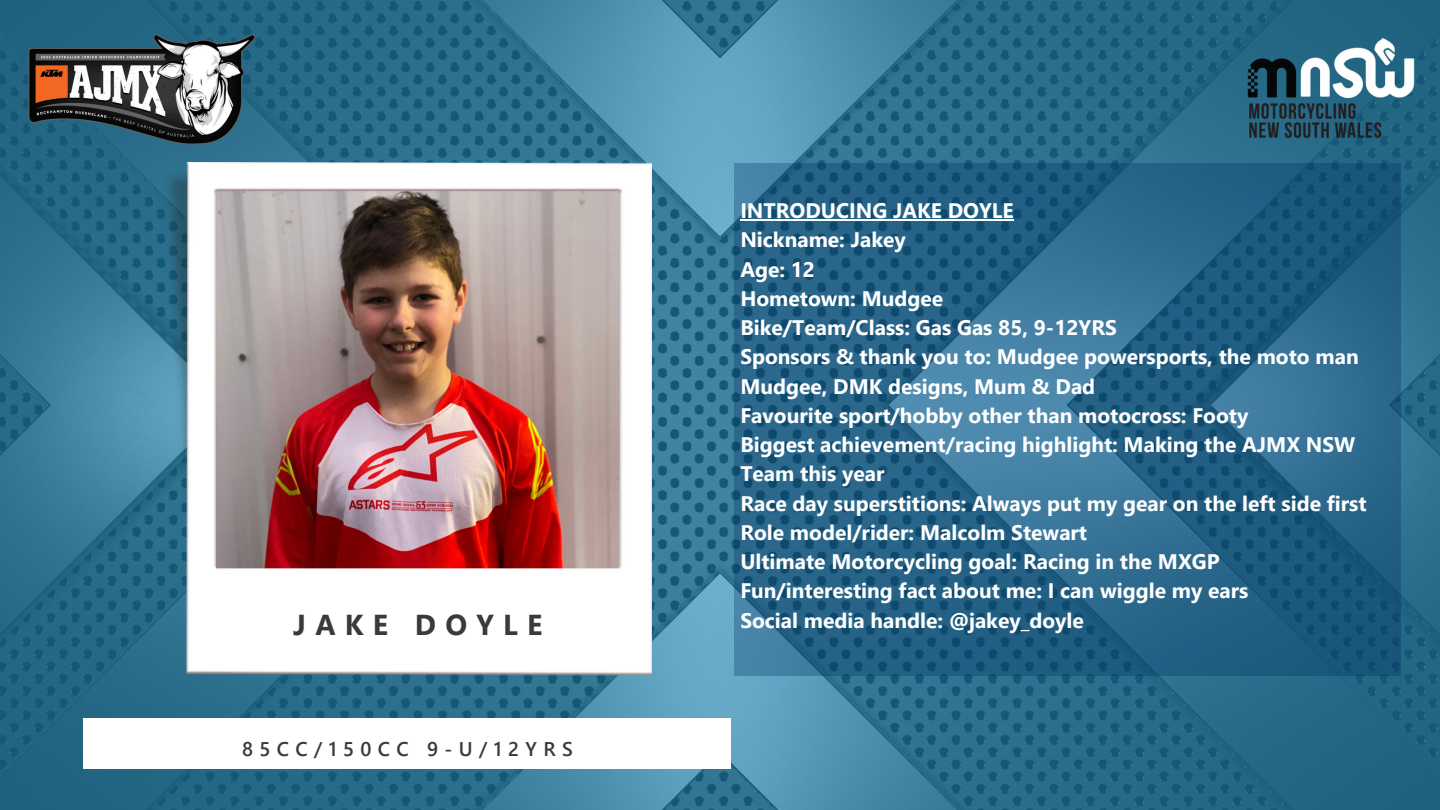
<style>
.page{position:relative;width:1440px;height:810px;background:#fff}
.page>*{position:absolute;margin:0;border:0;box-sizing:border-box;transform-origin:0 0}
.t1{font:700 28.8px "Segoe UI";letter-spacing:.325em;color:#3a3a3a}
.t2{font:700 21px/29.2px "Segoe UI";color:#fff}
.t3{font:600 19.8px "Segoe UI";letter-spacing:.325em;color:#3a3a3a}
</style>
<div class="page">
<img style="left:0;top:0;width:1440px;height:810px">
<img style="left:163px;top:163px;width:489px;height:513px">
<div style="left:83px;top:718px;width:648px;height:51px;background:#fff"></div>
<img style="left:22px;top:29px;width:236px;height:118px">
<img style="left:1234px;top:26px;width:194px;height:124px">
<svg style="left:734px;top:163px;width:667px;height:513px;background:#286488"></svg>
<hr style="left:740px;top:220px;width:274px;height:1px;background:#fff">
<h1 class="t1" style="left:293px;top:604px;width:251px">JAKE DOYLE</h1>
<p class="t3" style="left:242px;top:735px;width:332px">85CC/150CC 9-U/12YRS</p>
<p class="t2" style="left:740px;top:195px;width:628px">INTRODUCING JAKE DOYLE<br>Nickname: Jakey<br>Age: 12<br>Hometown: Mudgee<br>Bike/Team/Class: Gas Gas 85, 9-12YRS<br>Sponsors &amp; thank you to: Mudgee powersports, the moto man Mudgee, DMK designs, Mum &amp; Dad<br>Favourite sport/hobby other than motocross: Footy<br>Biggest achievement/racing highlight: Making the AJMX NSW Team this year<br>Race day superstitions: Always put my gear on the left side first Role model/rider: Malcolm Stewart<br>Ultimate Motorcycling goal: Racing in the MXGP Fun/interesting fact about me: I can wiggle my ears<br>Social media handle: @jakey_doyle</p>
</div>
